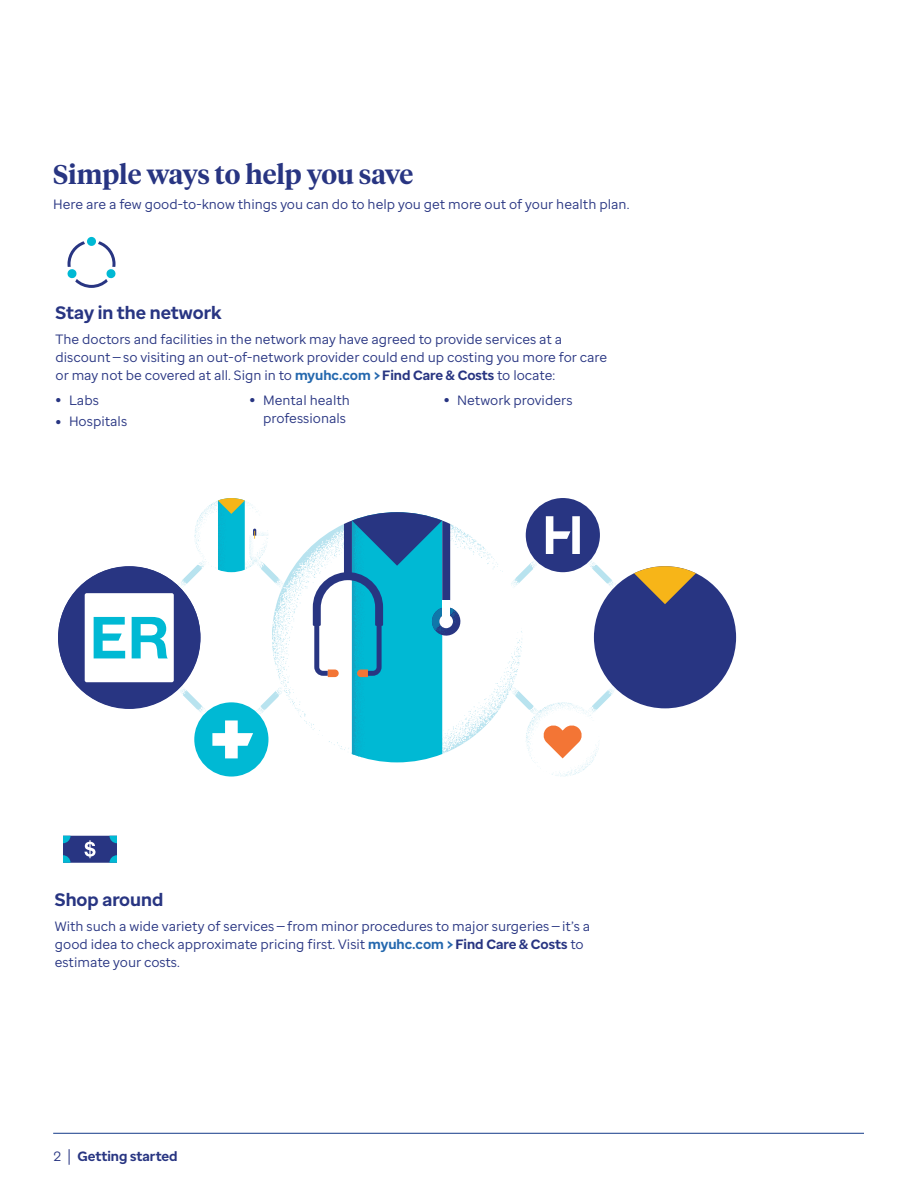
<style>
.page{position:relative;width:918px;height:1188px;background:#fff}
.page>*{position:absolute;margin:0;border:0;box-sizing:border-box;transform-origin:0 0}
.t1{font:600 27px "UHC Serif Headline";letter-spacing:-.005em;color:#283582}
.t2{font:700 18px "Enterprise Sans";color:#283582}
.t3{font:13.5px/18px "Enterprise Sans";color:#283582}
.t4{font:700 13.5px "Enterprise Sans";color:#283582}
.s1{font-weight:700;color:#2468ae}
.s2{font-weight:700}
.s3{font-weight:700;font-size:18px}
.s4{font-weight:400}
.s5{font-weight:400;font-size:16.8px}
</style>
<div class="page">
<svg style="left:177px;top:559px;width:440px;height:155px"></svg>
<svg style="left:526px;top:702px;width:74px;height:75px"></svg>
<div style="left:594px;top:566px;width:142px;height:142px;background:#283582;border-radius:50%"></div>
<svg style="left:634px;top:566px;width:62px;height:38px"></svg>
<div style="left:526px;top:498px;width:74px;height:74px;background:#283582;border-radius:50%"></div>
<svg style="left:546px;top:516px;width:34px;height:38px"></svg>
<div style="left:194px;top:702px;width:74px;height:75px;background:#00b9d4;border-radius:50%"></div>
<svg style="left:212px;top:720px;width:41px;height:38px"></svg>
<svg style="left:194px;top:498px;width:74px;height:74px"></svg>
<svg style="left:272px;top:531px;width:250px;height:213px"></svg>
<svg style="left:313px;top:512px;width:149px;height:250px"></svg>
<div style="left:439px;top:615px;width:14px;height:13px;background:#fff;border-radius:50%"></div>
<div style="left:442px;top:600px;width:8px;height:18px;background:#fff"></div>
<div style="left:58px;top:566px;width:143px;height:143px;background:#283582;border-radius:50%"></div>
<div style="left:85px;top:593px;width:89px;height:89px;background:#fff;border-radius:2px"></div>
<svg style="left:94px;top:616px;width:74px;height:67px"></svg>
<hr style="left:53px;top:1133px;width:811px;height:1px;background:#133a88">
<div style="left:87px;top:237px;width:9px;height:9px;background:#00b9d4;border-radius:50%"></div>
<svg style="left:67px;top:241px;width:49px;height:47px"></svg>
<svg style="left:63px;top:836px;width:54px;height:27px"></svg>
<h2 class="t1" style="left:53px;top:156px;width:362px">Simple ways to help you save</h2>
<p class="t3" style="left:53px;top:195px;width:578px">Here are a few good-to-know things you can do to help you get more out of your health plan.</p>
<h3 class="t2" style="left:56px;top:301px;width:168px">Stay in the network</h3>
<p class="t3" style="left:56px;top:330px;width:553px">The doctors and facilities in the network may have agreed to provide services at a discount — so visiting an out-of-network provider could end up costing you more for care or may not be covered at all. Sign in to <span class="s1">myuhc.com &gt;</span> <span class="s2">Find Care &amp; Costs</span> to locate:</p>
<p class="t3" style="left:56px;top:391px;width:45px"><span class="s3">•</span> Labs</p>
<p class="t3" style="left:56px;top:412px;width:73px"><span class="s3">•</span> Hospitals</p>
<p class="t3" style="left:250px;top:391px;width:102px;text-align:right"><span class="s3">•</span> Mental health professionals</p>
<p class="t3" style="left:444px;top:391px;width:130px"><span class="s3">•</span> Network providers</p>
<h4 class="t2" style="left:55px;top:888px;width:110px">Shop around</h4>
<p class="t3" style="left:55px;top:917px;width:537px">With such a wide variety of services — from minor procedures to major surgeries — it’s a good idea to check approximate pricing first. Visit <span class="s1">myuhc.com &gt;</span> <span class="s2">Find Care &amp; Costs</span> to estimate your costs.</p>
<p class="t4" style="left:54px;top:1148px;width:125px"><span class="s4">2</span> <span class="s5">|</span> Getting started</p>
</div>
